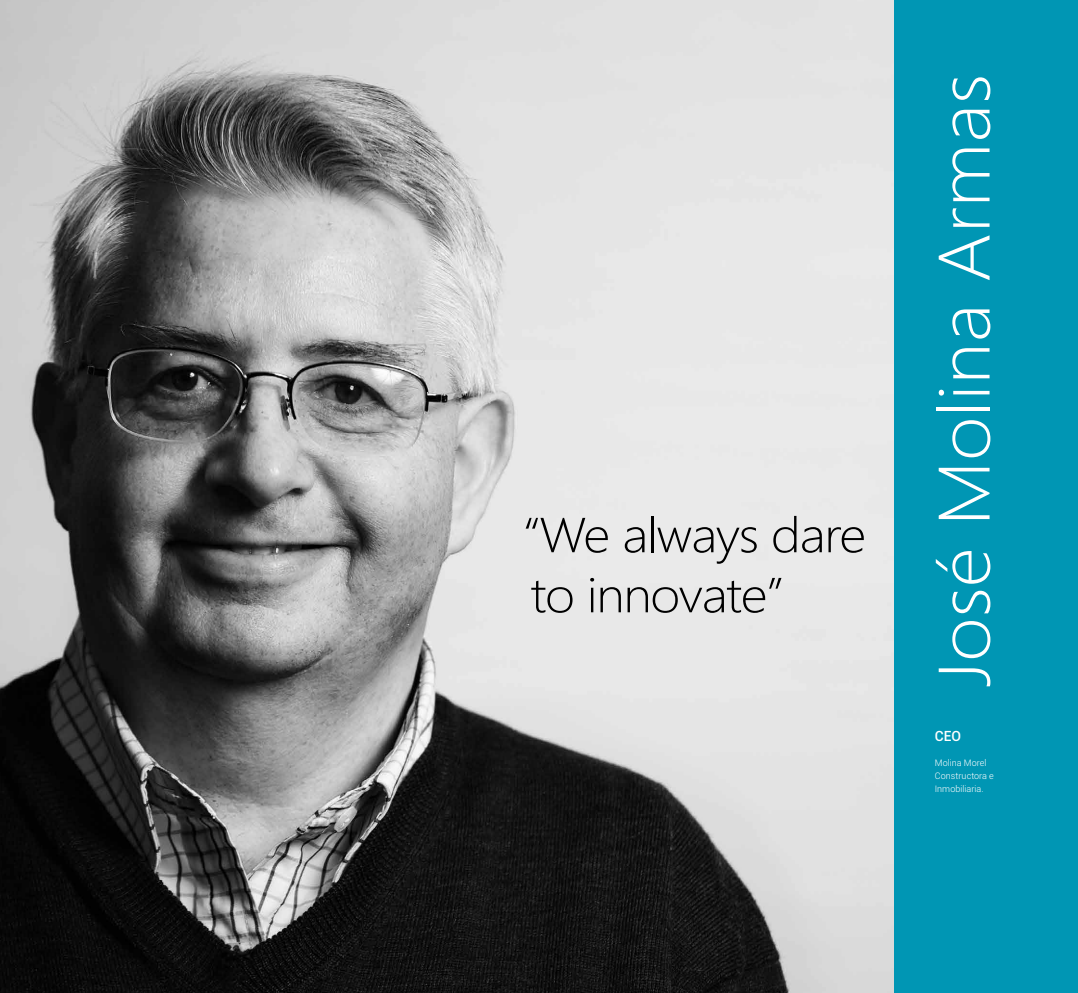
<style>
.page{position:relative;width:1078px;height:993px;background:#fff}
.page>*{position:absolute;margin:0;border:0;box-sizing:border-box;transform-origin:0 0}
.t1{font:72.6px "Webly Sleek UI Light";color:#fff;scale:1.08 1}
.t2{font:49.1px/60px "Webly Sleek UI Light";letter-spacing:-.025em;color:#000;scale:1.08 1}
.t3{font:500 14px "Roboto";color:#fff}
.t4{font:300 9px/13px "Roboto";letter-spacing:.005em;color:#fff}
</style>
<div class="page">
<div style="left:539px;top:0;width:538px;height:992px;background:#0096b4"></div>
<img style="left:0;top:0;width:893px;height:992px">
<h2 class="t2" style="left:522px;top:502px;width:319px">“We always dare to innovate”</h2>
<h1 class="t1" style="left:908px;top:686px;width:569px;rotate:-90deg">José Molina Armas</h1>
<h3 class="t3" style="left:934px;top:726px;width:28px">CEO</h3>
<p class="t4" style="left:934px;top:755px;width:61px">Molina Morel<br>Constructora e<br>Inmobiliaria.</p>
</div>
